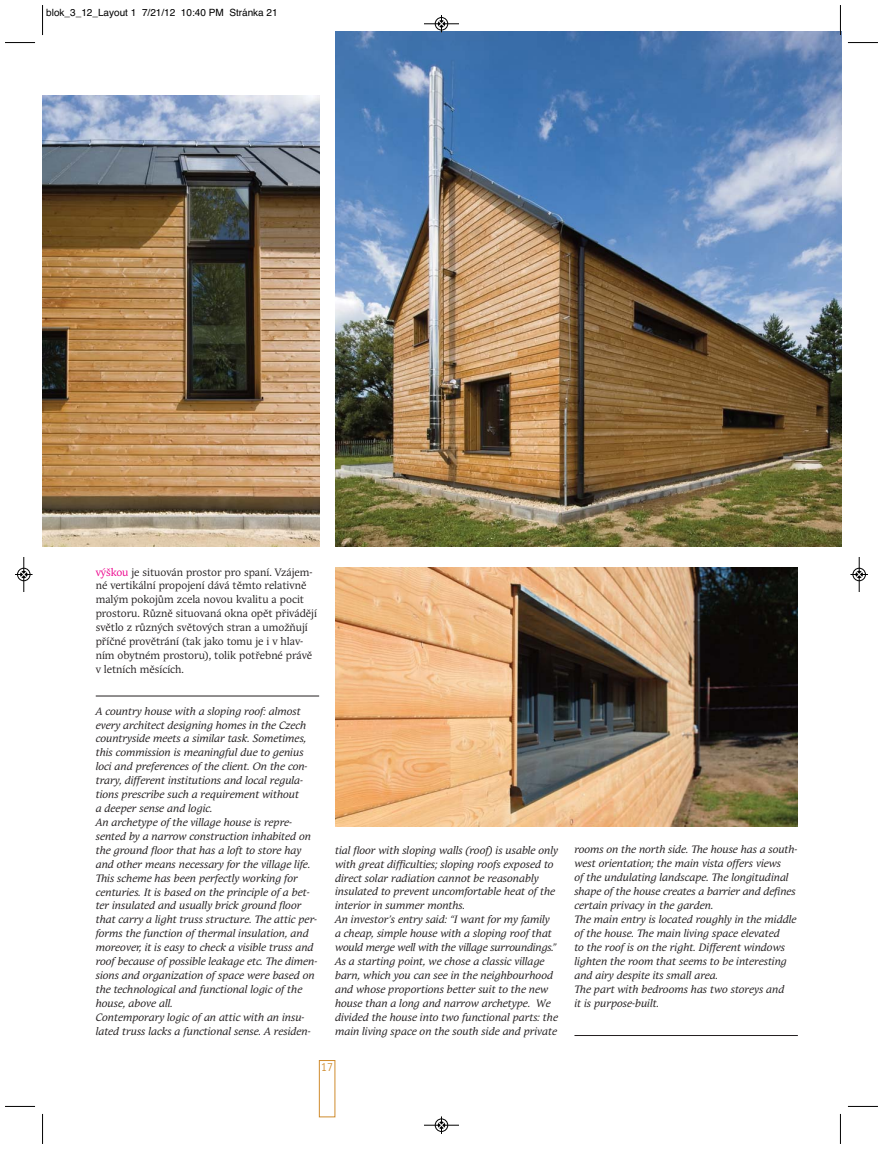
<style>
.page{position:relative;width:883px;height:1149px;background:#fff}
.page>*{position:absolute;margin:0;border:0;box-sizing:border-box;transform-origin:0 0}
.t1{font:11.25px "Teuton Mager";color:#cf8b2d}
.t2{font:italic 10.62px/13.9px "Andulka Book Pro";color:#231f20}
.t3{font:10.62px/13.9px "Andulka Book Pro";color:#231f20}
.t4{font:10px "Helvetica";color:#000}
.s1{color:#ec008c}
</style>
<div class="page">
<div style="left:319px;top:1059px;width:16px;height:57px;border:1px solid #cf8b2d"></div>
<img style="left:43px;top:96px;width:276px;height:450px">
<img style="left:335px;top:32px;width:505px;height:514px">
<hr style="left:96px;top:695px;width:223px;height:1px;background:#231f20">
<hr style="left:574px;top:1034px;width:223px;height:1px;background:#231f20">
<img style="left:335px;top:567px;width:462px;height:259px">
<hr style="left:839px;top:5px;width:1px;height:30px;background:#fff">
<hr style="left:42px;top:5px;width:1px;height:30px;background:#000">
<hr style="left:5px;top:42px;width:30px;height:1px;background:#000">
<hr style="left:840px;top:5px;width:1px;height:30px;background:#000">
<hr style="left:847px;top:42px;width:30px;height:1px;background:#000">
<hr style="left:42px;top:1113px;width:1px;height:30px;background:#000">
<hr style="left:5px;top:1105px;width:30px;height:1px;background:#000">
<hr style="left:840px;top:1113px;width:1px;height:30px;background:#000">
<hr style="left:847px;top:1105px;width:30px;height:1px;background:#000">
<div style="left:434px;top:17px;width:14px;height:13px;border:1px solid #fff;border-radius:50%"></div>
<hr style="left:424px;top:24px;width:35px;height:1px;background:#000">
<div style="left:435px;top:17px;width:13px;height:13px;border:1px solid #000;border-radius:50%"></div>
<svg style="left:438px;top:15px;width:6px;height:18px"></svg>
<div style="left:434px;top:1118px;width:14px;height:13px;border:1px solid #fff;border-radius:50%"></div>
<hr style="left:424px;top:1124px;width:35px;height:1px;background:#000">
<div style="left:435px;top:1118px;width:13px;height:13px;border:1px solid #000;border-radius:50%"></div>
<svg style="left:438px;top:1116px;width:6px;height:17px"></svg>
<div style="left:17px;top:567px;width:13px;height:14px;border:1px solid #fff;border-radius:50%"></div>
<hr style="left:24px;top:557px;width:1px;height:35px;background:#000">
<div style="left:17px;top:568px;width:13px;height:12px;border:1px solid #000;border-radius:50%"></div>
<svg style="left:15px;top:571px;width:18px;height:6px"></svg>
<div style="left:852px;top:567px;width:13px;height:14px;border:1px solid #fff;border-radius:50%"></div>
<hr style="left:858px;top:557px;width:1px;height:35px;background:#000">
<div style="left:852px;top:568px;width:13px;height:12px;border:1px solid #000;border-radius:50%"></div>
<svg style="left:850px;top:571px;width:17px;height:6px"></svg>
<p class="t4" style="left:46px;top:9px;width:233px">blok_3_12_Layout 1 7/21/12 10:40 PM Stránka 21</p>
<p class="t3" style="left:96px;top:565px;width:223px"><span class="s1">výškou</span> je situován prostor pro spaní. Vzájem&shy;né vertikální propojení dává těmto relativně malým pokojům zcela novou kvalitu a pocit prostoru. Různě situovaná okna opět přivádějí světlo z různých světových stran a umožňují příčné provětrání (tak jako tomu je i v hlav&shy;ním obytném prostoru), tolik potřebné právě v letních měsících.</p>
<p class="t2" style="left:96px;top:704px;width:223px">A country house with a sloping roof: almost every architect designing homes in the Czech countryside meets a similar task. Sometimes, this commission is meaningful due to genius loci and preferences of the client. On the con&shy;trary, different institutions and local regula&shy;tions prescribe such a requirement without<br>a deeper sense and logic.<br>An archetype of the village house is repre&shy;sented by a narrow construction inhabited on the ground floor that has a loft to store hay and other means necessary for the village life.<br>This scheme has been perfectly working for centuries. It is based on the principle of a bet&shy;ter insulated and usually brick ground floor that carry a light truss structure. The attic per&shy;forms the function of thermal insulation, and moreover, it is easy to check a visible truss and roof because of possible leakage etc. The dimen&shy;sions and organization of space were based on the technological and functional logic of the house, above all.<br>Contemporary logic of an attic with an insu&shy;lated truss lacks a functional sense. A residen-</p>
<p class="t2" style="left:335px;top:843px;width:224px">tial floor with sloping walls (roof) is usable only with great difficulties; sloping roofs exposed to direct solar radiation cannot be reasonably insulated to prevent uncomfortable heat of the interior in summer months.<br>An investor’s entry said: “I want for my family a cheap, simple house with a sloping roof that would merge well with the village surroundings.” As a starting point, we chose a classic village barn, which you can see in the neighbourhood and whose proportions better suit to the new house than a long and narrow archetype. We divided the house into two functional parts: the main living space on the south side and private</p>
<p class="t2" style="left:574px;top:843px;width:224px">rooms on the north side. The house has a south&shy;west orientation; the main vista offers views<br>of the undulating landscape. The longitudinal shape of the house creates a barrier and defines certain privacy in the garden.<br>The main entry is located roughly in the middle of the house. The main living space elevated<br>to the roof is on the right. Different windows lighten the room that seems to be interesting and airy despite its small area.<br>The part with bedrooms has two storeys and<br>it is purpose-built.</p>
<p class="t1" style="left:321px;top:1060px;width:13px">17</p>
</div>
